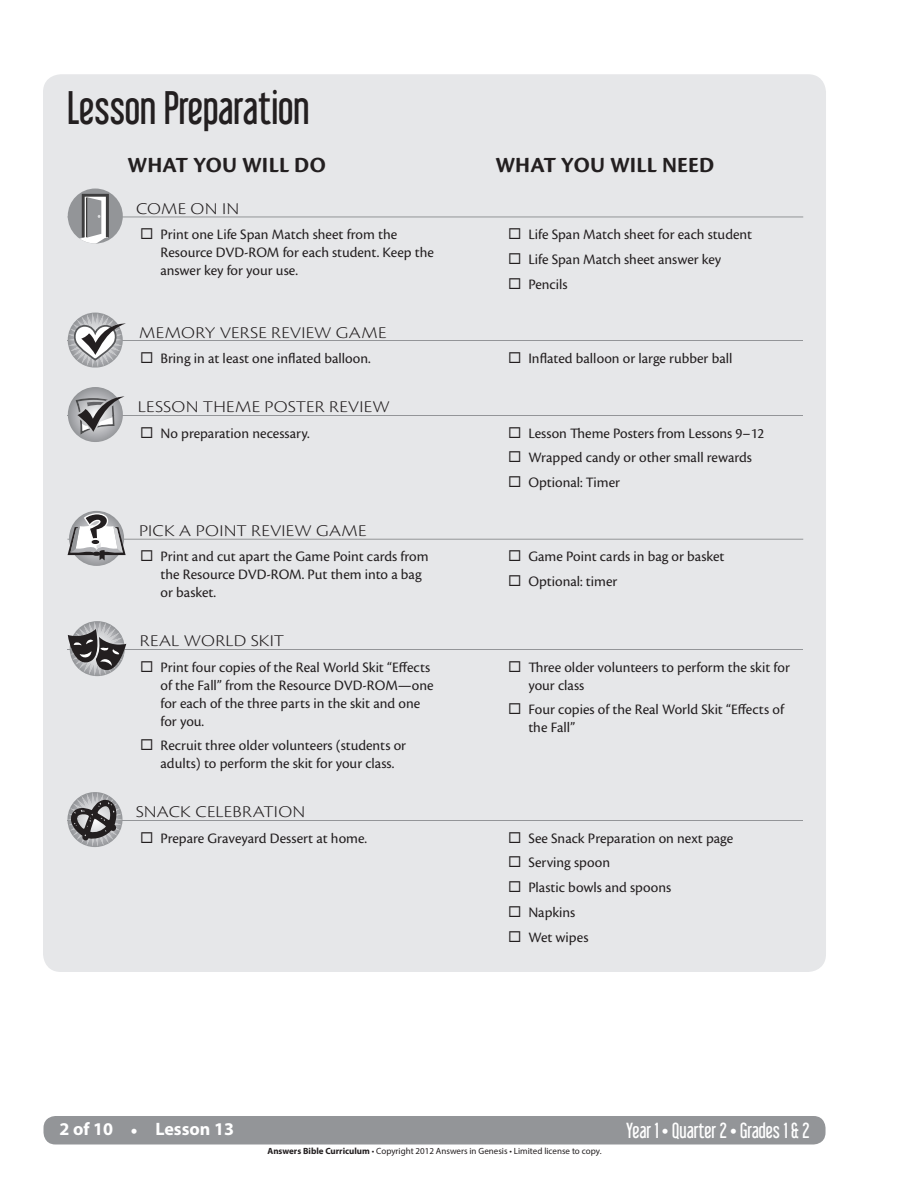
<style>
.page{position:relative;width:918px;height:1188px;background:#fff}
.page>*{position:absolute;margin:0;border:0;box-sizing:border-box;transform-origin:0 0}
.t1{font:42px "Libel Suit";color:#231f20}
.t2{font:700 22.5px "Cronos Pro";letter-spacing:.005em;color:#231f20}
.t3{font:19.5px "Libel Suit";color:#fff}
.t4{font:700 18px "Myriad Pro";color:#fff}
.t5{font:300 17.1px "Cronos Pro";letter-spacing:.01em;color:#231f20;scale:1.14 1}
.t6{font:15px/18px "Cronos Pro";color:#231f20}
.t7{font:9px "Myriad Pro";color:#231f20}
.s1{font-family:"Libel Suit";font-weight:400;font-size:19.5px}
.s2{font-weight:700}
</style>
<div class="page">
<div style="left:44px;top:1116px;width:782px;height:28px;background:#939598;border-radius:12px"></div>
<div style="left:43px;top:74px;width:783px;height:898px;background:#e6e7e9;border-radius:18px"></div>
<hr style="left:68px;top:217px;width:735px;height:1px;background:#939598">
<div style="left:68px;top:189px;width:55px;height:55px;background:#939598;border-radius:50%"></div>
<svg style="left:68px;top:194px;width:41px;height:50px"></svg>
<hr style="left:86px;top:197px;width:2px;height:40px;background:#3e3e3f">
<hr style="left:68px;top:340px;width:735px;height:1px;background:#939598">
<svg style="left:68px;top:313px;width:58px;height:54px"></svg>
<hr style="left:68px;top:415px;width:735px;height:1px;background:#939598">
<svg style="left:68px;top:396px;width:57px;height:46px"></svg>
<hr style="left:68px;top:539px;width:735px;height:1px;background:#939598">
<svg style="left:69px;top:511px;width:55px;height:55px"></svg>
<svg style="left:68px;top:513px;width:58px;height:47px"></svg>
<hr style="left:68px;top:649px;width:735px;height:1px;background:#939598">
<svg style="left:68px;top:621px;width:58px;height:55px"></svg>
<hr style="left:68px;top:820px;width:735px;height:1px;background:#939598">
<svg style="left:68px;top:792px;width:54px;height:55px"></svg>
<h1 class="t1" style="left:68px;top:83px;width:243px">Lesson Preparation</h1>
<h2 class="t2" style="left:128px;top:152px;width:200px">WHAT YOU WILL DO</h2>
<h2 class="t2" style="left:495px;top:152px;width:220px">WHAT YOU WILL NEED</h2>
<p class="t5" style="left:136px;top:199px;width:92px">COME ON IN</p>
<p class="t6" style="left:161px;top:226px;width:275px">Print one Life Span Match sheet from the<br>Resource DVD-ROM for each student. Keep the answer key for your use.</p>
<p class="t6" style="left:528px;top:222px;width:225px;line-height:24.8px">Life Span Match sheet for each student<br>Life Span Match sheet answer key<br>Pencils</p>
<p class="t5" style="left:139px;top:323px;width:218px">MEMORY VERSE REVIEW GAME</p>
<p class="t6" style="left:161px;top:349px;width:212px">Bring in at least one inflated balloon.</p>
<p class="t6" style="left:528px;top:349px;width:206px">Inflated balloon or large rubber ball</p>
<p class="t5" style="left:138px;top:397px;width:222px">LESSON THEME POSTER REVIEW</p>
<p class="t6" style="left:161px;top:424px;width:151px">No preparation necessary.</p>
<p class="t6" style="left:528px;top:421px;width:238px;line-height:24.8px">Lesson Theme Posters from Lessons 9–12<br>Wrapped candy or other small rewards<br>Optional: Timer</p>
<p class="t5" style="left:139px;top:521px;width:201px">PICK A POINT REVIEW GAME</p>
<p class="t6" style="left:161px;top:548px;width:270px">Print and cut apart the Game Point cards from the Resource DVD-ROM. Put them into a bag or basket.</p>
<p class="t6" style="left:528px;top:544px;width:198px;line-height:24.8px">Game Point cards in bag or basket<br>Optional: timer</p>
<p class="t5" style="left:140px;top:631px;width:128px">REAL WORLD SKIT</p>
<p class="t6" style="left:161px;top:658px;width:275px">Print four copies of the Real World Skit “Effects of the Fall” from the Resource DVD-ROM—one for each of the three parts in the skit and one for you.</p>
<p class="t6" style="left:161px;top:737px;width:247px">Recruit three older volunteers (students or adults) to perform the skit for your class.</p>
<p class="t6" style="left:528px;top:658px;width:263px">Three older volunteers to perform the skit for your class</p>
<p class="t6" style="left:528px;top:701px;width:257px">Four copies of the Real World Skit “Effects of the Fall”</p>
<p class="t5" style="left:136px;top:802px;width:150px">SNACK CELEBRATION</p>
<p class="t6" style="left:161px;top:829px;width:208px">Prepare Graveyard Dessert at home.</p>
<p class="t6" style="left:528px;top:826px;width:207px;line-height:24.8px">See Snack Preparation on next page<br>Serving spoon<br>Plastic bowls and spoons<br>Napkins<br>Wet wipes</p>
<p class="t4" style="left:60px;top:1118px;width:176px">2 of 10 <span class="s1">•</span> Lesson 13</p>
<h3 class="t3" style="left:626px;top:1118px;width:185px">Year 1 • Quarter 2 • Grades 1 &amp; 2</h3>
<p class="t7" style="left:267px;top:1145px;width:336px"><span class="s2">Answers Bible Curriculum</span> • Copyright 2012 Answers in Genesis • Limited license to copy.</p>
</div>
